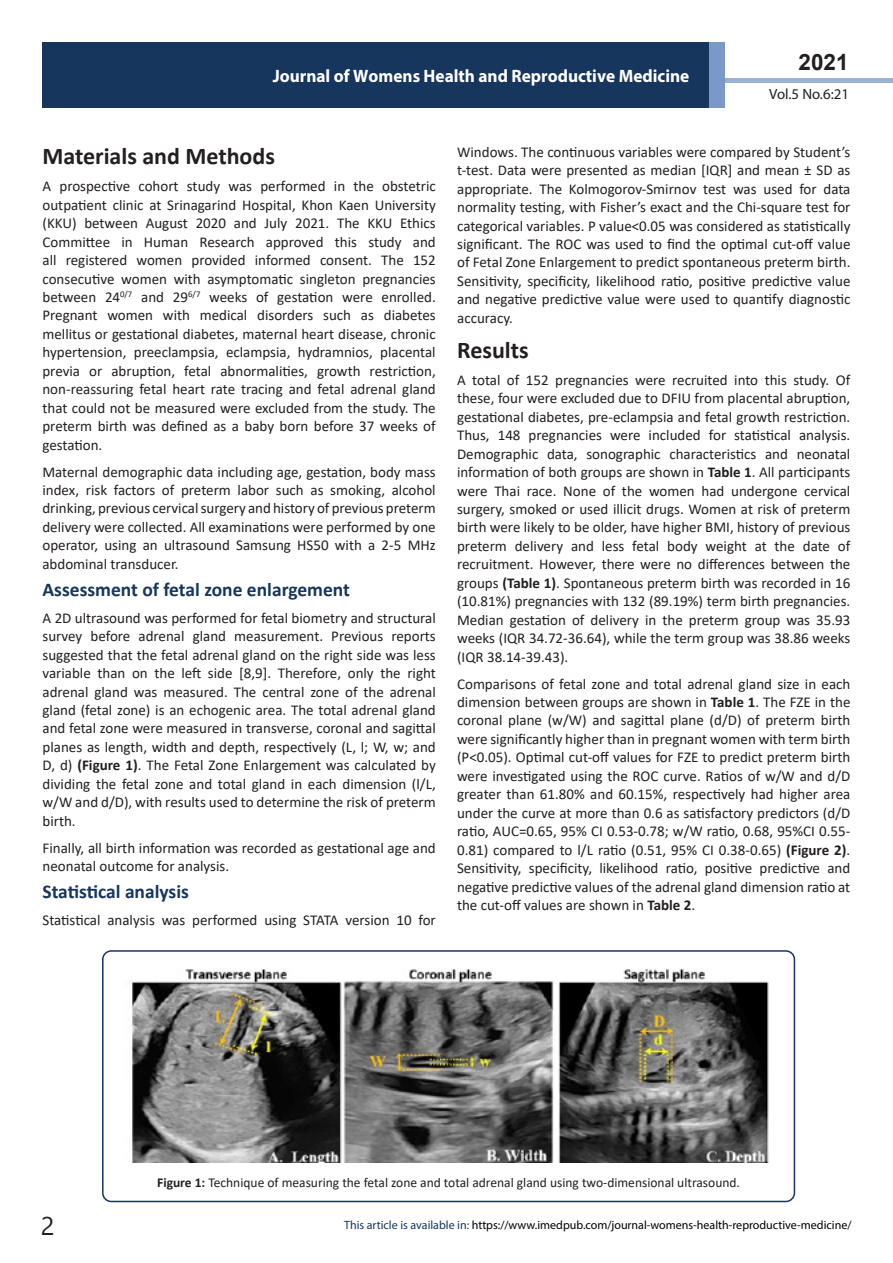
<style>
.page{position:relative;width:893px;height:1263px;background:#fff}
.page>*{position:absolute;margin:0;border:0;box-sizing:border-box;transform-origin:0 0}
.t1{font:25.5px "Nirmala UI";color:#231f20}
.t2{font:700 24px "Calibri";color:#231f20}
.t3{font:700 22.5px "Arial";color:#231f20}
.t4{font:700 19.5px "Calibri";color:#16365d}
.t5{font:700 18px "Myriad Pro";color:#fff;scale:.96 1}
.t6{font:15px/18.5px "Calibri";color:#231f20;text-align:justify}
.t7{font:14.85px "Myriad Pro";color:#231f20}
.t8{font:13.5px "Calibri";color:#231f20}
.t9{font:12px "Myriad Pro";color:#000}
.s1{font-weight:700}
.s2{color:#16365d}
</style>
<div class="page">
<hr style="left:724px;top:78px;width:169px;height:4px;background:#99b2d1">
<div style="left:43px;top:42px;width:666px;height:66px;background:#16365d"></div>
<div style="left:709px;top:42px;width:16px;height:66px;background:#7a98c8"></div>
<div style="left:102px;top:950px;width:693px;height:252px;border:2px solid #16365d;border-radius:8px"></div>
<img style="left:132px;top:969px;width:637px;height:193px">
<p class="t5" style="left:273px;top:65px;width:436px">Journal of Womens Health and Reproductive Medicine</p>
<p class="t5" style="left:584px;top:75px;width:124px">ISSN1698-9465</p>
<h3 class="t3" style="left:799px;top:46px;width:52px">2021</h3>
<p class="t7" style="left:769px;top:84px;width:81px">Vol.5 No.6:21</p>
<h2 class="t2" style="left:43px;top:139px;width:234px">Materials and Methods</h2>
<p class="t6" style="left:42px;top:177px;width:395px">A prospective cohort study was performed in the obstetric outpatient clinic at Srinagarind Hospital, Khon Kaen University (KKU) between August 2020 and July 2021. The KKU Ethics Committee in Human Research approved this study and all registered women provided informed consent. The 152 consecutive women with asymptomatic singleton pregnancies between 24<sup>0/7</sup> and 29<sup>6/7</sup> weeks of gestation were enrolled.<br>Pregnant women with medical disorders such as diabetes mellitus or gestational diabetes, maternal heart disease, chronic hypertension, preeclampsia, eclampsia, hydramnios, placental previa or abruption, fetal abnormalities, growth restriction, non-reassuring fetal heart rate tracing and fetal adrenal gland that could not be measured were excluded from the study. The preterm birth was defined as a baby born before 37 weeks of gestation.</p>
<p class="t6" style="left:42px;top:462px;width:395px">Maternal demographic data including age, gestation, body mass index, risk factors of preterm labor such as smoking, alcohol drinking, previous cervical surgery and history of previous preterm delivery were collected. All examinations were performed by one operator, using an ultrasound Samsung HS50 with a 2-5 MHz abdominal transducer.</p>
<h3 class="t4" style="left:43px;top:575px;width:309px">Assessment of fetal zone enlargement</h3>
<p class="t6" style="left:43px;top:608px;width:395px">A 2D ultrasound was performed for fetal biometry and structural survey before adrenal gland measurement. Previous reports suggested that the fetal adrenal gland on the right side was less variable than on the left side [8,9]. Therefore, only the right adrenal gland was measured. The central zone of the adrenal gland (fetal zone) is an echogenic area. The total adrenal gland and fetal zone were measured in transverse, coronal and sagittal planes as length, width and depth, respectively (L, l; W, w; and D, d) <span class="s1">(Figure 1)</span>. The Fetal Zone Enlargement was calculated by dividing the fetal zone and total gland in each dimension (l/L, w/W and d/D), with results used to determine the risk of preterm birth.</p>
<p class="t6" style="left:43px;top:838px;width:395px">Finally, all birth information was recorded as gestational age and neonatal outcome for analysis.</p>
<h3 class="t4" style="left:43px;top:878px;width:148px">Statistical analysis</h3>
<p class="t6" style="left:43px;top:910px;width:395px">Statistical analysis was performed using STATA version 10 for</p>
<p class="t6" style="left:457px;top:142px;width:395px">Windows. The continuous variables were compared by Student’s t-test. Data were presented as median [IQR] and mean ± SD as appropriate. The Kolmogorov-Smirnov test was used for data normality testing, with Fisher’s exact and the Chi-square test for categorical variables. P value&lt;0.05 was considered as statistically significant. The ROC was used to find the optimal cut-off value of Fetal Zone Enlargement to predict spontaneous preterm birth.<br>Sensitivity, specificity, likelihood ratio, positive predictive value and negative predictive value were used to quantify diagnostic accuracy.</p>
<h2 class="t2" style="left:457px;top:333px;width:73px">Results</h2>
<p class="t6" style="left:457px;top:370px;width:395px">A total of 152 pregnancies were recruited into this study. Of these, four were excluded due to DFIU from placental abruption, gestational diabetes, pre-eclampsia and fetal growth restriction.<br>Thus, 148 pregnancies were included for statistical analysis.<br>Demographic data, sonographic characteristics and neonatal information of both groups are shown in <span class="s1">Table 1</span>. All participants were Thai race. None of the women had undergone cervical surgery, smoked or used illicit drugs. Women at risk of preterm birth were likely to be older, have higher BMI, history of previous preterm delivery and less fetal body weight at the date of recruitment. However, there were no differences between the groups <span class="s1">(Table 1)</span>. Spontaneous preterm birth was recorded in 16 (10.81%) pregnancies with 132 (89.19%) term birth pregnancies.<br>Median gestation of delivery in the preterm group was 35.93 weeks (IQR 34.72-36.64), while the term group was 38.86 weeks (IQR 38.14-39.43).</p>
<p class="t6" style="left:457px;top:674px;width:395px">Comparisons of fetal zone and total adrenal gland size in each dimension between groups are shown in <span class="s1">Table 1</span>. The FZE in the coronal plane (w/W) and sagittal plane (d/D) of preterm birth were significantly higher than in pregnant women with term birth (P&lt;0.05). Optimal cut-off values for FZE to predict preterm birth were investigated using the ROC curve. Ratios of w/W and d/D greater than 61.80% and 60.15%, respectively had higher area under the curve at more than 0.6 as satisfactory predictors (d/D ratio, AUC=0.65, 95% CI 0.53-0.78; w/W ratio, 0.68, 95%CI 0.55- 0.81) compared to l/L ratio (0.51, 95% CI 0.38-0.65) <span class="s1">(Figure 2)</span>.<br>Sensitivity, specificity, likelihood ratio, positive predictive and negative predictive values of the adrenal gland dimension ratio at the cut-off values are shown in <span class="s1">Table 2</span>.</p>
<p class="t8" style="left:157px;top:1173px;width:584px"><span class="s1">Figure 1:</span> Technique of measuring the fetal zone and total adrenal gland using two-dimensional ultrasound.</p>
<h1 class="t1" style="left:41px;top:1205px;width:15px">2</h1>
<p class="t9" style="left:344px;top:1218px;width:509px"><span class="s2">This article is available in:</span> https://www.imedpub.com/journal-womens-health-reproductive-medicine/</p>
</div>
